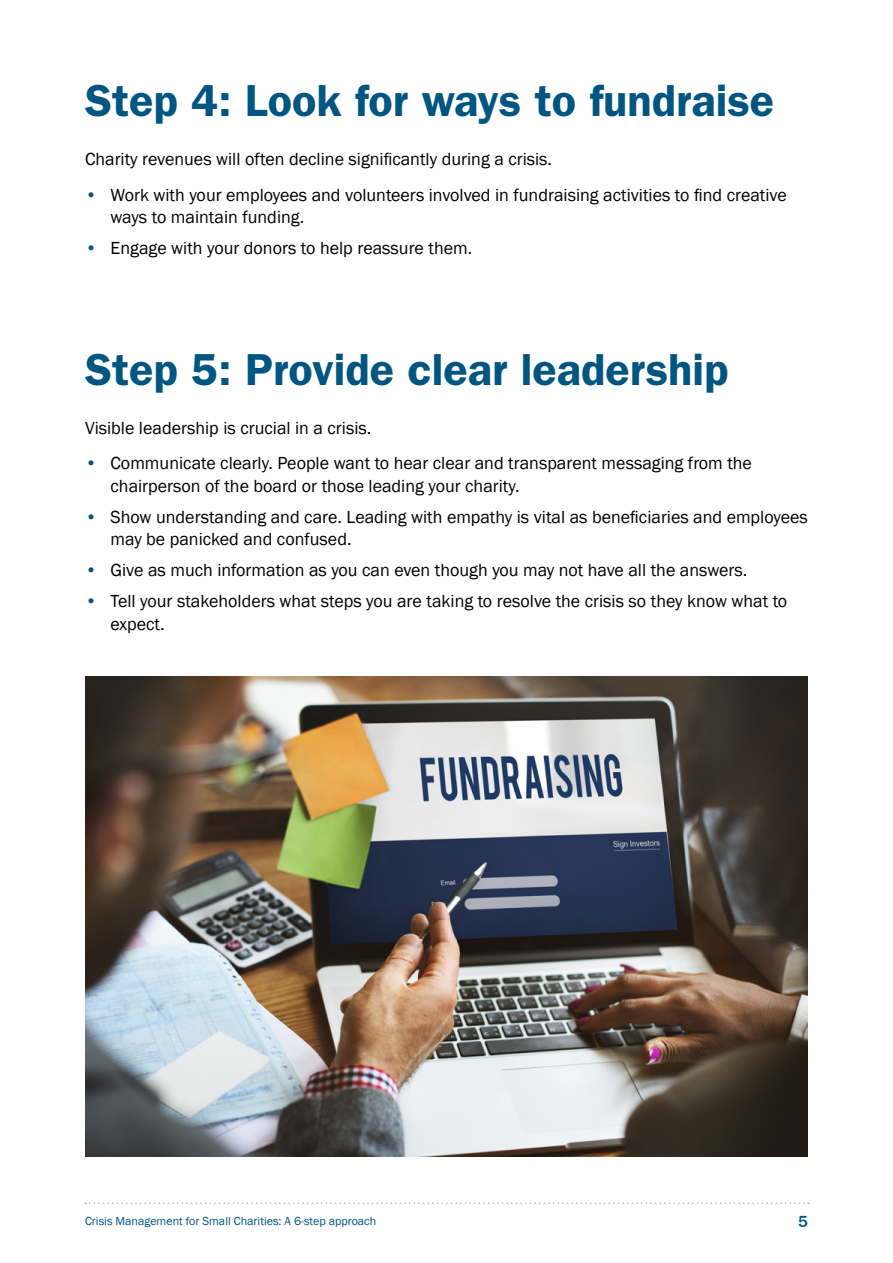
<style>
.page{position:relative;width:893px;height:1263px;background:#fff}
.page>*{position:absolute;margin:0;border:0;box-sizing:border-box;transform-origin:0 0}
.t1{font:600 45px "ITC Franklin Gothic Std";color:#005581}
.t2{font:18px/22.5px "Franklin Gothic";color:#000}
.t3{font:500 16.5px "Franklin Gothic";color:#005581}
.t4{font:12px "Franklin Gothic";color:#005581}
.s1{color:#005581}
</style>
<div class="page">
<svg style="left:85px;top:1202px;width:724px;height:2px"></svg>
<img style="left:85px;top:676px;width:723px;height:481px">
<h1 class="t1" style="left:85px;top:74px;width:691px">Step 4: Look for ways to fundraise</h1>
<p class="t2" style="left:85px;top:149px;width:469px">Charity revenues will often decline significantly during a crisis.</p>
<p class="t2" style="left:111px;top:184px;width:678px;text-indent:-26px"><span class="s1">•</span> Work with your employees and volunteers involved in fundraising activities to find creative ways to maintain funding.</p>
<p class="t2" style="left:85px;top:237px;width:389px"><span class="s1">•</span> Engage with your donors to help reassure them.</p>
<h1 class="t1" style="left:85px;top:342px;width:645px">Step 5: Provide clear leadership</h1>
<p class="t2" style="left:85px;top:417px;width:288px">Visible leadership is crucial in a crisis.</p>
<p class="t2" style="left:111px;top:452px;width:643px;text-indent:-26px"><span class="s1">•</span> Communicate clearly. People want to hear clear and transparent messaging from the chairperson of the board or those leading your charity.</p>
<p class="t2" style="left:111px;top:506px;width:699px;text-indent:-26px"><span class="s1">•</span> Show understanding and care. Leading with empathy is vital as beneficiaries and employees may be panicked and confused.</p>
<p class="t2" style="left:85px;top:559px;width:664px"><span class="s1">•</span> Give as much information as you can even though you may not have all the answers.</p>
<p class="t2" style="left:111px;top:590px;width:678px;text-indent:-26px"><span class="s1">•</span> Tell your stakeholders what steps you are taking to resolve the crisis so they know what to expect.</p>
<p class="t4" style="left:85px;top:1214px;width:293px">Crisis Management for Small Charities: A 6-step approach</p>
<p class="t3" style="left:798px;top:1211px;width:11px">5</p>
</div>
